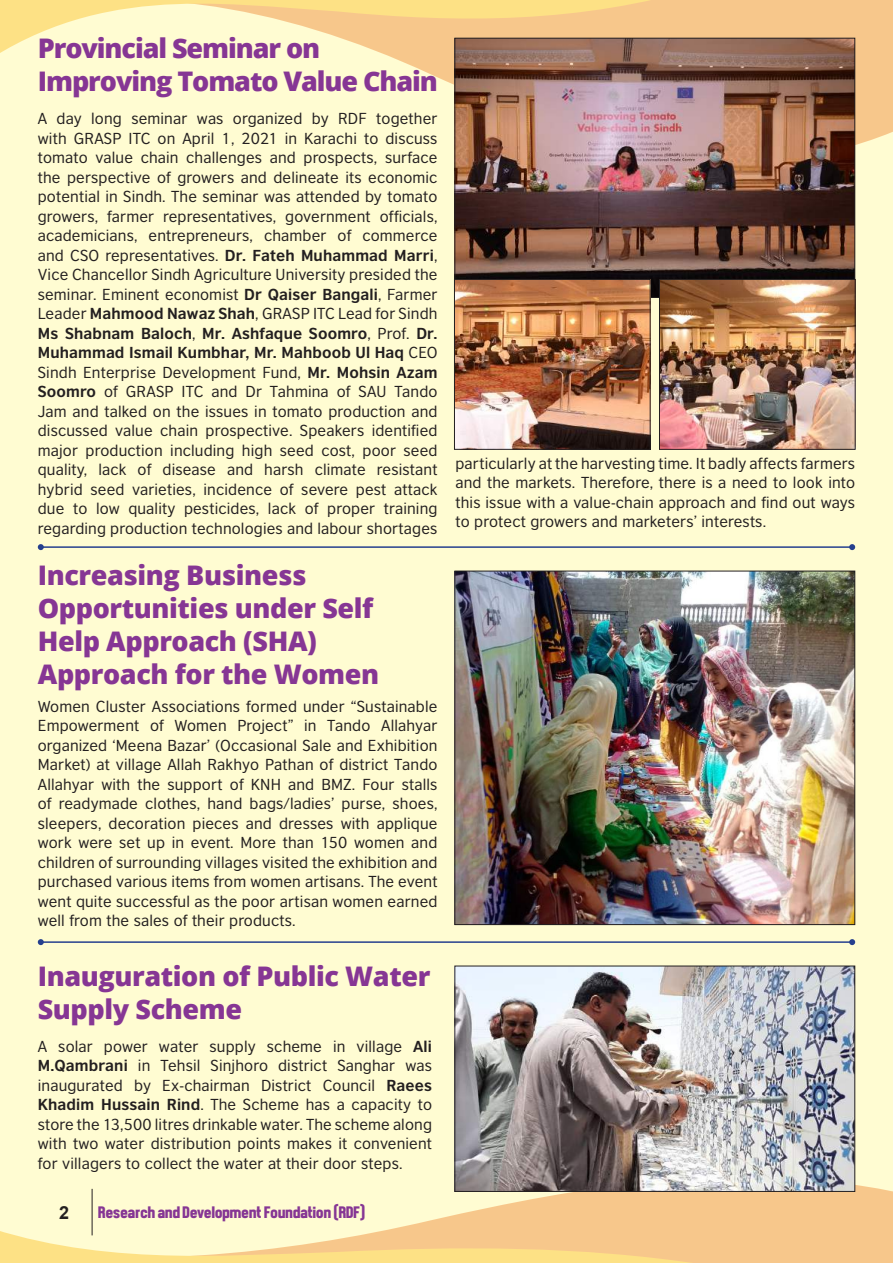
<style>
.page{position:relative;width:893px;height:1263px;background:#fffcd2}
.page>*{position:absolute;margin:0;border:0;box-sizing:border-box;transform-origin:0 0}
.t1{font:800 27px/33px "Open Sans";letter-spacing:-.015em;color:#863694}
.t2{font:800 27px/33px "Open Sans";letter-spacing:-.04em;color:#863694}
.t3{font:700 18px "Arial";color:#231f20}
.t4{font:16.95px "Front Page Neue";color:#863694}
.t5{font:15px/19.5px "British Council Sans";letter-spacing:.01em;color:#231f20;text-align:justify}
.s1{font-weight:700}
</style>
<div class="page">
<svg style="left:428px;top:0;width:465px;height:162px;fill:#f7c78b"></svg>
<svg style="left:0;top:0;width:703px;height:73px"></svg>
<svg style="left:91px;top:1175px;width:802px;height:88px;fill:#f7c78b"></svg>
<svg style="left:0;top:1221px;width:703px;height:42px"></svg>
<img style="left:456px;top:40px;width:397px;height:256px">
<img style="left:456px;top:573px;width:397px;height:350px">
<div style="left:454px;top:571px;width:401px;height:354px;border:1px solid #231f20"></div>
<img style="left:456px;top:968px;width:397px;height:222px">
<div style="left:454px;top:966px;width:401px;height:226px;border:1px solid #231f20"></div>
<hr style="left:92px;top:1189px;width:1px;height:46px;background:#231f20">
<hr style="left:41px;top:546px;width:811px;height:2px;background:#253f8e">
<svg style="left:38px;top:544px;width:6px;height:6px"></svg>
<svg style="left:849px;top:544px;width:6px;height:6px"></svg>
<hr style="left:41px;top:941px;width:811px;height:2px;background:#253f8e">
<svg style="left:38px;top:939px;width:6px;height:6px"></svg>
<svg style="left:849px;top:939px;width:6px;height:6px"></svg>
<img style="left:456px;top:281px;width:192px;height:167px">
<div style="left:454px;top:279px;width:196px;height:171px;border:1px solid #231f20"></div>
<img style="left:661px;top:281px;width:192px;height:167px">
<div style="left:659px;top:279px;width:196px;height:171px;border:1px solid #231f20"></div>
<h1 class="t2" style="left:38px;top:31px;width:402px">Provincial Seminar on<br>Improving Tomato Value Chain</h1>
<p class="t5" style="left:38px;top:109px;width:401px">A day long seminar was organized by RDF together with GRASP ITC on April 1, 2021 in Karachi to discuss tomato value chain challenges and prospects, surface the perspective of growers and delineate its economic potential in Sindh. The seminar was attended by tomato growers, farmer representatives, government officials, academicians, entrepreneurs, chamber of commerce and CSO representatives. <span class="s1">Dr. Fateh Muhammad Marri</span>, Vice Chancellor Sindh Agriculture University presided the seminar. Eminent economist <span class="s1">Dr Qaiser Bangali</span>, Farmer Leader <span class="s1">Mahmood Nawaz Shah</span>, GRASP ITC Lead for Sindh <span class="s1">Ms Shabnam Baloch</span>, <span class="s1">Mr. Ashfaque Soomro</span>, Prof. <span class="s1">Dr.<br>Muhammad Ismail Kumbhar, Mr. Mahboob Ul Haq</span> CEO Sindh Enterprise Development Fund, <span class="s1">Mr. Mohsin Azam Soomro</span> of GRASP ITC and Dr Tahmina of SAU Tando Jam and talked on the issues in tomato production and discussed value chain prospective. Speakers identified major production including high seed cost, poor seed quality, lack of disease and harsh climate resistant hybrid seed varieties, incidence of severe pest attack due to low quality pesticides, lack of proper training regarding production technologies and labour shortages</p>
<h1 class="t1" style="left:38px;top:557px;width:343px">Increasing Business<br>Opportunities under Self<br>Help Approach (SHA)<br>Approach for the Women</h1>
<p class="t5" style="left:38px;top:696px;width:401px">Women Cluster Associations formed under “Sustainable Empowerment of Women Project” in Tando Allahyar organized ‘Meena Bazar’ (Occasional Sale and Exhibition Market) at village Allah Rakhyo Pathan of district Tando Allahyar with the support of KNH and BMZ. Four stalls of readymade clothes, hand bags/ladies’ purse, shoes, sleepers, decoration pieces and dresses with applique work were set up in event. More than 150 women and children of surrounding villages visited the exhibition and purchased various items from women artisans. The event went quite successful as the poor artisan women earned well from the sales of their products.</p>
<h1 class="t1" style="left:38px;top:958px;width:394px">Inauguration of Public Water<br>Supply Scheme</h1>
<p class="t5" style="left:38px;top:1036px;width:396px">A solar power water supply scheme in village <span class="s1">Ali M.Qambrani</span> in Tehsil Sinjhoro district Sanghar was inaugurated by Ex-chairman District Council <span class="s1">Raees Khadim Hussain Rind</span>. The Scheme has a capacity to store the 13,500 litres drinkable water. The scheme along with two water distribution points makes it convenient for villagers to collect the water at their door steps.</p>
<p class="t3" style="left:59px;top:1200px;width:12px">2</p>
<p class="t4" style="left:99px;top:1203px;width:268px">Research and Development Foundation (RDF)</p>
<p class="t5" style="left:455px;top:453px;width:401px">particularly at the harvesting time. It badly affects farmers and the markets. Therefore, there is a need to look into this issue with a value-chain approach and find out ways to protect growers and marketers’ interests.</p>
</div>
